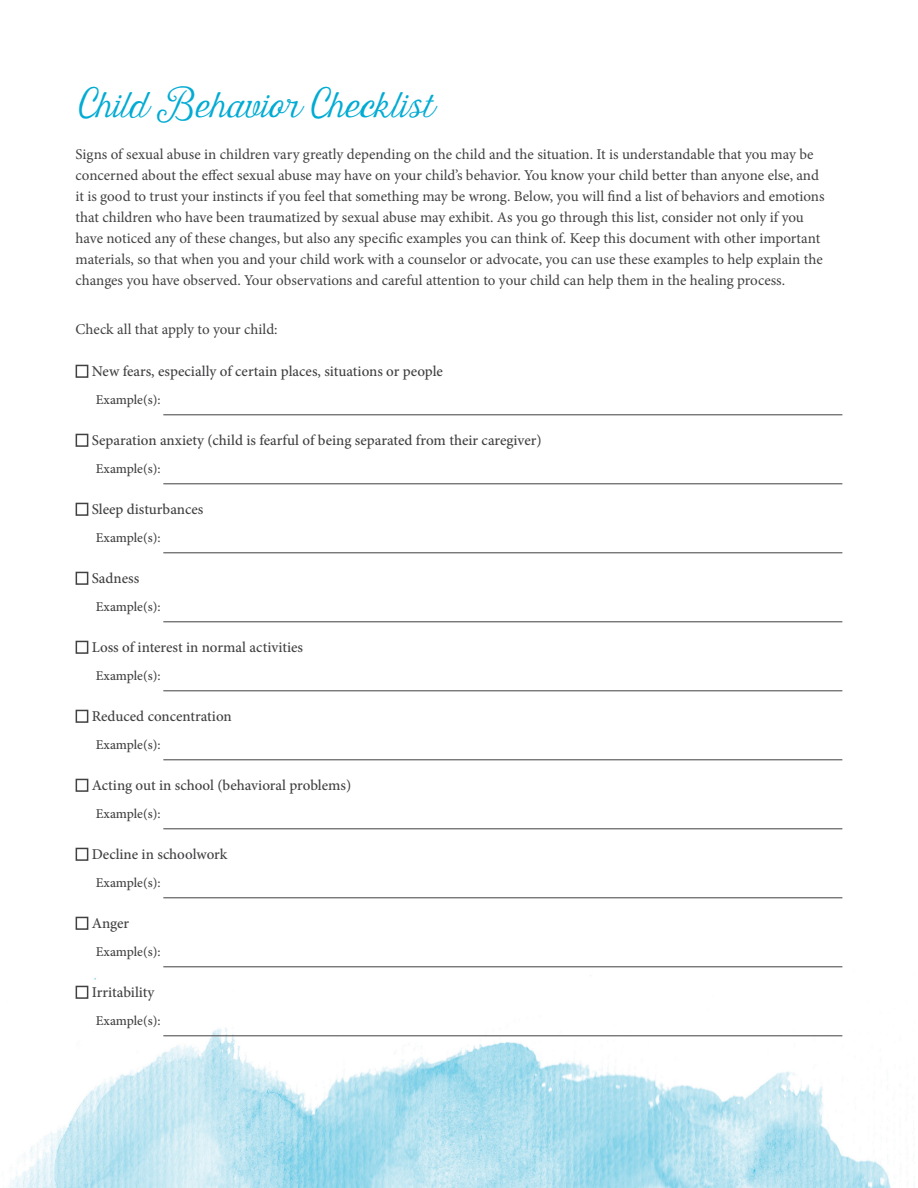
<style>
.page{position:relative;width:918px;height:1188px;background:#fff}
.page>*{position:absolute;margin:0;border:0;box-sizing:border-box;transform-origin:0 0}
.t1{font:31.5px "Harman Script";color:#00abd4}
.t2{font:15px/21px "Minion Pro";letter-spacing:-.005em;color:#414042}
.t3{font:500 15px "Minion Pro";color:#414042}
.t4{font:500 13.5px "Minion Pro";letter-spacing:-.005em;color:#414042}
</style>
<div class="page">
<img style="left:9px;top:966px;width:906px;height:222px">
<hr style="left:163px;top:414px;width:679px;height:1px;background:#414042">
<hr style="left:163px;top:483px;width:679px;height:1px;background:#414042">
<hr style="left:163px;top:552px;width:679px;height:1px;background:#414042">
<hr style="left:163px;top:621px;width:679px;height:1px;background:#414042">
<hr style="left:163px;top:690px;width:679px;height:1px;background:#414042">
<hr style="left:163px;top:759px;width:679px;height:1px;background:#414042">
<hr style="left:163px;top:828px;width:679px;height:1px;background:#414042">
<hr style="left:163px;top:897px;width:679px;height:1px;background:#414042">
<hr style="left:163px;top:966px;width:679px;height:1px;background:#414042">
<hr style="left:163px;top:1035px;width:679px;height:1px;background:#414042">
<div style="left:76px;top:365px;width:12px;height:13px;border:2px solid #414042"></div>
<div style="left:76px;top:434px;width:12px;height:13px;border:2px solid #414042"></div>
<div style="left:76px;top:503px;width:12px;height:13px;border:2px solid #414042"></div>
<div style="left:76px;top:572px;width:12px;height:13px;border:2px solid #414042"></div>
<div style="left:76px;top:641px;width:12px;height:13px;border:2px solid #414042"></div>
<div style="left:76px;top:710px;width:12px;height:13px;border:2px solid #414042"></div>
<div style="left:76px;top:779px;width:12px;height:13px;border:2px solid #414042"></div>
<div style="left:76px;top:848px;width:12px;height:13px;border:2px solid #414042"></div>
<div style="left:76px;top:917px;width:12px;height:13px;border:2px solid #414042"></div>
<div style="left:76px;top:986px;width:12px;height:13px;border:2px solid #414042"></div>
<h1 class="t1" style="left:76px;top:88px;width:359px">Child Behavior Checklist</h1>
<p class="t2" style="left:76px;top:144px;width:750px">Signs of sexual abuse in children vary greatly depending on the child and the situation. It is understandable that you may be concerned about the effect sexual abuse may have on your child’s behavior. You know your child better than anyone else, and it is good to trust your instincts if you feel that something may be wrong. Below, you will find a list of behaviors and emotions that children who have been traumatized by sexual abuse may exhibit. As you go through this list, consider not only if you have noticed any of these changes, but also any specific examples you can think of. Keep this document with other important materials, so that when you and your child work with a counselor or advocate, you can use these examples to help explain the changes you have observed. Your observations and careful attention to your child can help them in the healing process.</p>
<p class="t2" style="left:76px;top:319px;width:204px">Check all that apply to your child:</p>
<p class="t3" style="left:92px;top:361px;width:353px">New fears, especially of certain places, situations or people</p>
<p class="t4" style="left:96px;top:390px;width:66px">Example(s):</p>
<p class="t3" style="left:92px;top:430px;width:451px">Separation anxiety (child is fearful of being separated from their caregiver)</p>
<p class="t4" style="left:96px;top:459px;width:66px">Example(s):</p>
<p class="t3" style="left:92px;top:499px;width:113px">Sleep disturbances</p>
<p class="t4" style="left:96px;top:528px;width:66px">Example(s):</p>
<p class="t3" style="left:92px;top:568px;width:49px">Sadness</p>
<p class="t4" style="left:96px;top:597px;width:66px">Example(s):</p>
<p class="t3" style="left:92px;top:637px;width:213px">Loss of interest in normal activities</p>
<p class="t4" style="left:96px;top:666px;width:66px">Example(s):</p>
<p class="t3" style="left:92px;top:706px;width:142px">Reduced concentration</p>
<p class="t4" style="left:96px;top:735px;width:66px">Example(s):</p>
<p class="t3" style="left:92px;top:775px;width:261px">Acting out in school (behavioral problems)</p>
<p class="t4" style="left:96px;top:804px;width:66px">Example(s):</p>
<p class="t3" style="left:92px;top:844px;width:137px">Decline in schoolwork</p>
<p class="t4" style="left:96px;top:873px;width:66px">Example(s):</p>
<p class="t3" style="left:92px;top:913px;width:39px">Anger</p>
<p class="t4" style="left:96px;top:942px;width:66px">Example(s):</p>
<p class="t3" style="left:92px;top:982px;width:64px">Irritability</p>
<p class="t4" style="left:96px;top:1011px;width:66px">Example(s):</p>
</div>
